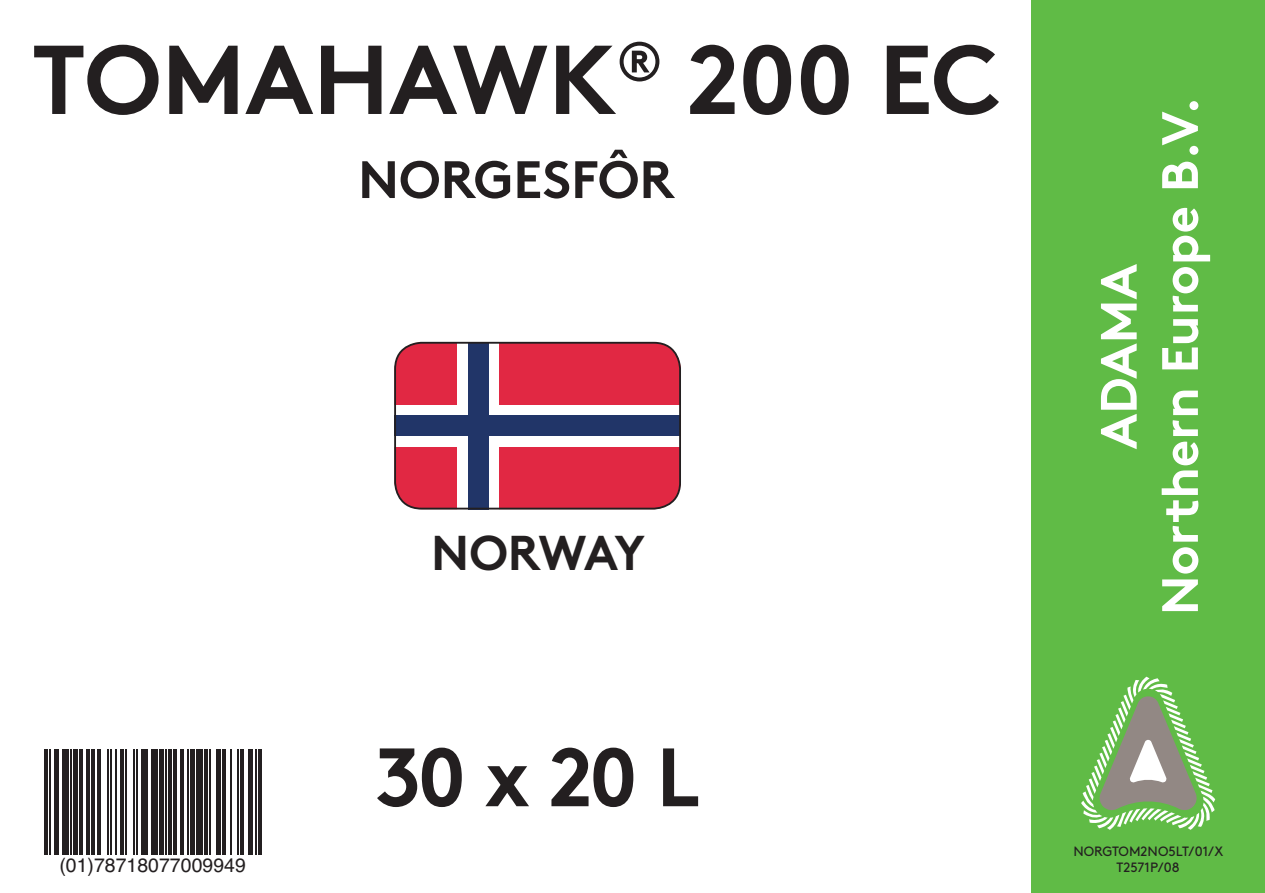
<style>
.page{position:relative;width:1265px;height:893px;background:#fff}
.page>*{position:absolute;margin:0;border:0;box-sizing:border-box;transform-origin:0 0}
.t1{font:700 97.5px "Brown Pro";letter-spacing:-.005em;color:#231f20}
.t2{font:700 82.5px "Brown Pro";color:#231f20}
.t3{font:700 52.5px "Brown Pro";color:#231f20}
.t4{font:700 51px "Brown Pro";color:#fff}
.t5{font:700 48.75px "Brown Pro";letter-spacing:-.045em;color:#231f20}
.t6{font:19.5px "Helvetica";color:#231f20}
.t7{font:13.5px "Brown Pro";color:#231f20}
</style>
<div class="page">
<div style="left:1030px;top:0;width:234px;height:892px;background:#60bb46"></div>
<svg style="left:1081px;top:676px;width:133px;height:153px"></svg>
<div style="left:394px;top:342px;width:286px;height:167px;background:#e12843;border-radius:28px"></div>
<div style="left:457px;top:342px;width:42px;height:167px;background:#fff"></div>
<div style="left:394px;top:405px;width:286px;height:41px;background:#fff"></div>
<div style="left:467px;top:342px;width:21px;height:167px;background:#213568"></div>
<div style="left:394px;top:415px;width:286px;height:21px;background:#213568"></div>
<div style="left:394px;top:342px;width:287px;height:167px;border:2px solid #231f20;border-radius:26px"></div>
<hr style="left:44px;top:748px;width:3px;height:106px;background:#231f20">
<hr style="left:49px;top:748px;width:1px;height:106px;background:#231f20">
<div style="left:54px;top:748px;width:5px;height:106px;background:#231f20"></div>
<div style="left:62px;top:748px;width:6px;height:106px;background:#231f20"></div>
<hr style="left:70px;top:748px;width:2px;height:106px;background:#231f20">
<div style="left:73px;top:748px;width:5px;height:106px;background:#231f20"></div>
<hr style="left:80px;top:748px;width:3px;height:106px;background:#231f20">
<hr style="left:86px;top:748px;width:3px;height:106px;background:#231f20">
<hr style="left:91px;top:748px;width:3px;height:106px;background:#231f20">
<hr style="left:97px;top:748px;width:4px;height:106px;background:#231f20">
<hr style="left:107px;top:748px;width:2px;height:106px;background:#231f20">
<hr style="left:110px;top:748px;width:2px;height:106px;background:#231f20">
<hr style="left:115px;top:748px;width:2px;height:106px;background:#231f20">
<hr style="left:120px;top:748px;width:3px;height:106px;background:#231f20">
<hr style="left:125px;top:748px;width:2px;height:106px;background:#231f20">
<hr style="left:133px;top:748px;width:2px;height:106px;background:#231f20">
<hr style="left:136px;top:748px;width:2px;height:106px;background:#231f20">
<div style="left:141px;top:748px;width:7px;height:106px;background:#231f20"></div>
<div style="left:151px;top:748px;width:6px;height:106px;background:#231f20"></div>
<div style="left:159px;top:748px;width:5px;height:106px;background:#231f20"></div>
<hr style="left:166px;top:748px;width:1px;height:106px;background:#231f20">
<hr style="left:169px;top:748px;width:3px;height:106px;background:#231f20">
<hr style="left:174px;top:748px;width:3px;height:106px;background:#231f20">
<hr style="left:180px;top:748px;width:3px;height:106px;background:#231f20">
<hr style="left:187px;top:748px;width:1px;height:106px;background:#231f20">
<div style="left:190px;top:748px;width:5px;height:106px;background:#231f20"></div>
<div style="left:196px;top:748px;width:7px;height:106px;background:#231f20"></div>
<hr style="left:204px;top:748px;width:4px;height:106px;background:#231f20">
<hr style="left:209px;top:748px;width:2px;height:106px;background:#231f20">
<div style="left:216px;top:748px;width:5px;height:106px;background:#231f20"></div>
<hr style="left:222px;top:748px;width:3px;height:106px;background:#231f20">
<hr style="left:230px;top:748px;width:2px;height:106px;background:#231f20">
<hr style="left:237px;top:748px;width:1px;height:106px;background:#231f20">
<hr style="left:240px;top:748px;width:3px;height:106px;background:#231f20">
<div style="left:248px;top:748px;width:5px;height:106px;background:#231f20"></div>
<hr style="left:255px;top:748px;width:1px;height:106px;background:#231f20">
<hr style="left:258px;top:748px;width:3px;height:106px;background:#231f20">
<p class="t1" style="left:32px;top:1px;width:970px">TOMAHAWK<sup>®</sup> 200 EC</p>
<p class="t3" style="left:358px;top:137px;width:318px">NORGESFÔR</p>
<p class="t5" style="left:431px;top:513px;width:215px">NORWAY</p>
<p class="t6" style="left:59px;top:850px;width:188px">(01)78718077009949</p>
<p class="t2" style="left:375px;top:710px;width:326px">30 x 20 L</p>
<p class="t4" style="left:1077px;top:449px;width:187px;rotate:-90deg">ADAMA</p>
<p class="t4" style="left:1138px;top:615px;width:520px;rotate:-90deg">Northern Europe B.V.</p>
<p class="t7" style="left:1073px;top:840px;width:151px">NORGTOM2NO5LT/01/X</p>
<p class="t7" style="left:1116px;top:856px;width:65px">T2571P/08</p>
</div>
